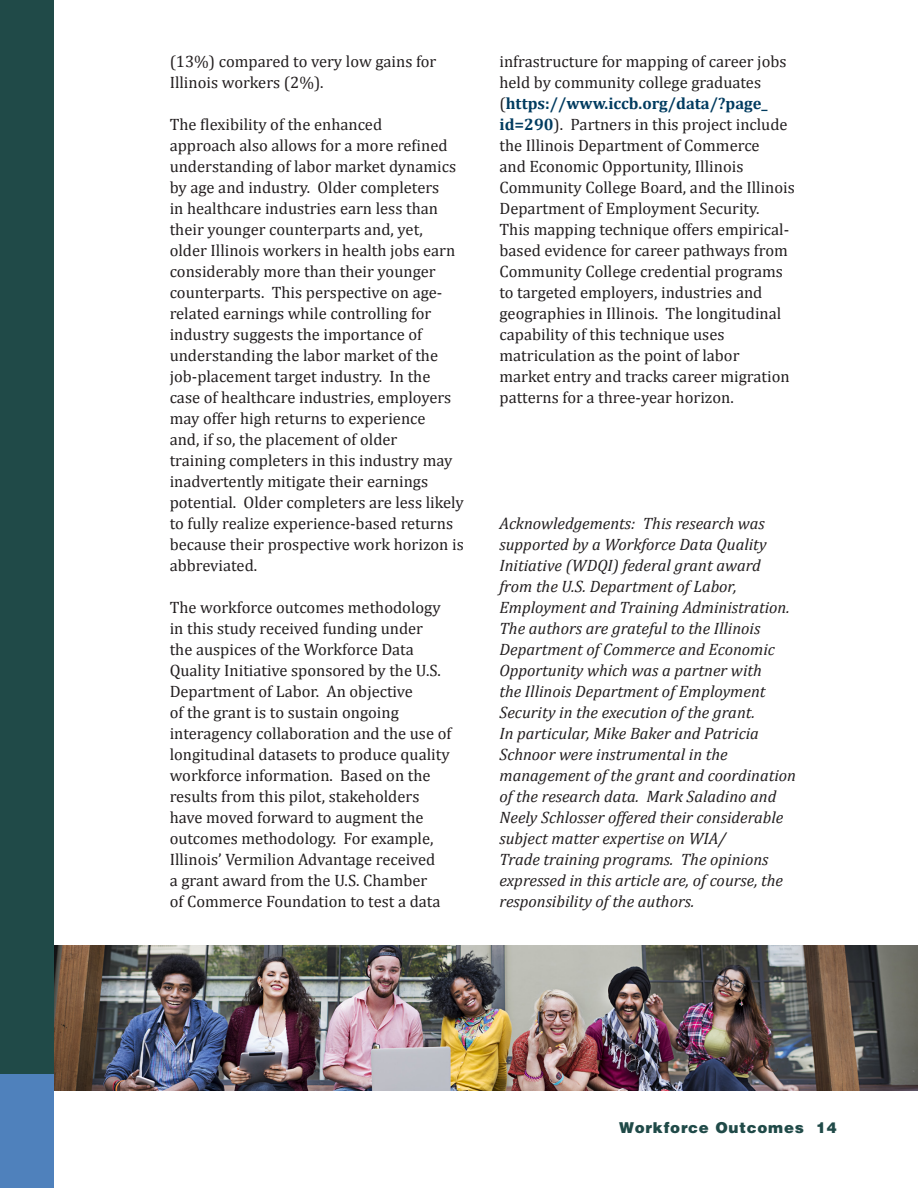
<style>
.page{position:relative;width:918px;height:1188px;background:#fff}
.page>*{position:absolute;margin:0;border:0;box-sizing:border-box;transform-origin:0 0}
.t1{font:16.5px/21px "Cambria";color:#231f20}
.t2{font:italic 16.5px/21px "Cambria";color:#231f20}
.t3{font:900 15px "Helvetica";letter-spacing:.05em;color:#204a48}
.s1{font-weight:700;color:#003b5f}
</style>
<div class="page">
<div style="left:0;top:108px;width:54px;height:1080px;background:#4f81bc"></div>
<div style="left:0;top:0;width:54px;height:1074px;background:#204a48"></div>
<img style="left:54px;top:946px;width:864px;height:144px">
<p class="t1" style="left:170px;top:51px;width:268px">(13%) compared to very low gains for<br>Illinois workers (2%).</p>
<p class="t1" style="left:170px;top:114px;width:296px">The flexibility of the enhanced<br>approach also allows for a more refined understanding of labor market dynamics by age and industry. Older completers<br>in healthcare industries earn less than their younger counterparts and, yet, older Illinois workers in health jobs earn considerably more than their younger counterparts. This perspective on age&shy;related earnings while controlling for industry suggests the importance of understanding the labor market of the job-placement target industry. In the case of healthcare industries, employers may offer high returns to experience<br>and, if so, the placement of older<br>training completers in this industry may inadvertently mitigate their earnings potential. Older completers are less likely to fully realize experience-based returns because their prospective work horizon is abbreviated.</p>
<p class="t1" style="left:170px;top:597px;width:283px">The workforce outcomes methodology in this study received funding under<br>the auspices of the Workforce Data Quality Initiative sponsored by the U.S.<br>Department of Labor. An objective<br>of the grant is to sustain ongoing interagency collaboration and the use of longitudinal datasets to produce quality workforce information. Based on the results from this pilot, stakeholders have moved forward to augment the outcomes methodology. For example, Illinois’ Vermilion Advantage received<br>a grant award from the U.S. Chamber<br>of Commerce Foundation to test a data</p>
<p class="t1" style="left:500px;top:51px;width:297px">infrastructure for mapping of career jobs held by community college graduates (<span class="s1">https://www.iccb.org/data/?page_ id=290</span>). Partners in this project include the Illinois Department of Commerce<br>and Economic Opportunity, Illinois Community College Board, and the Illinois Department of Employment Security.<br>This mapping technique offers empirical&shy;based evidence for career pathways from Community College credential programs to targeted employers, industries and geographies in Illinois. The longitudinal capability of this technique uses matriculation as the point of labor<br>market entry and tracks career migration patterns for a three-year horizon.</p>
<p class="t2" style="left:500px;top:512px;width:298px">Acknowledgements: This research was supported by a Workforce Data Quality Initiative (WDQI) federal grant award from the U.S. Department of Labor, Employment and Training Administration.<br>The authors are grateful to the Illinois Department of Commerce and Economic Opportunity which was a partner with<br>the Illinois Department of Employment Security in the execution of the grant.<br>In particular, Mike Baker and Patricia Schnoor were instrumental in the management of the grant and coordination of the research data. Mark Saladino and Neely Schlosser offered their considerable subject matter expertise on WIA/<br>Trade training programs. The opinions expressed in this article are, of course, the responsibility of the authors.</p>
<p class="t3" style="left:619px;top:1117px;width:219px">Workforce Outcomes 14</p>
</div>
